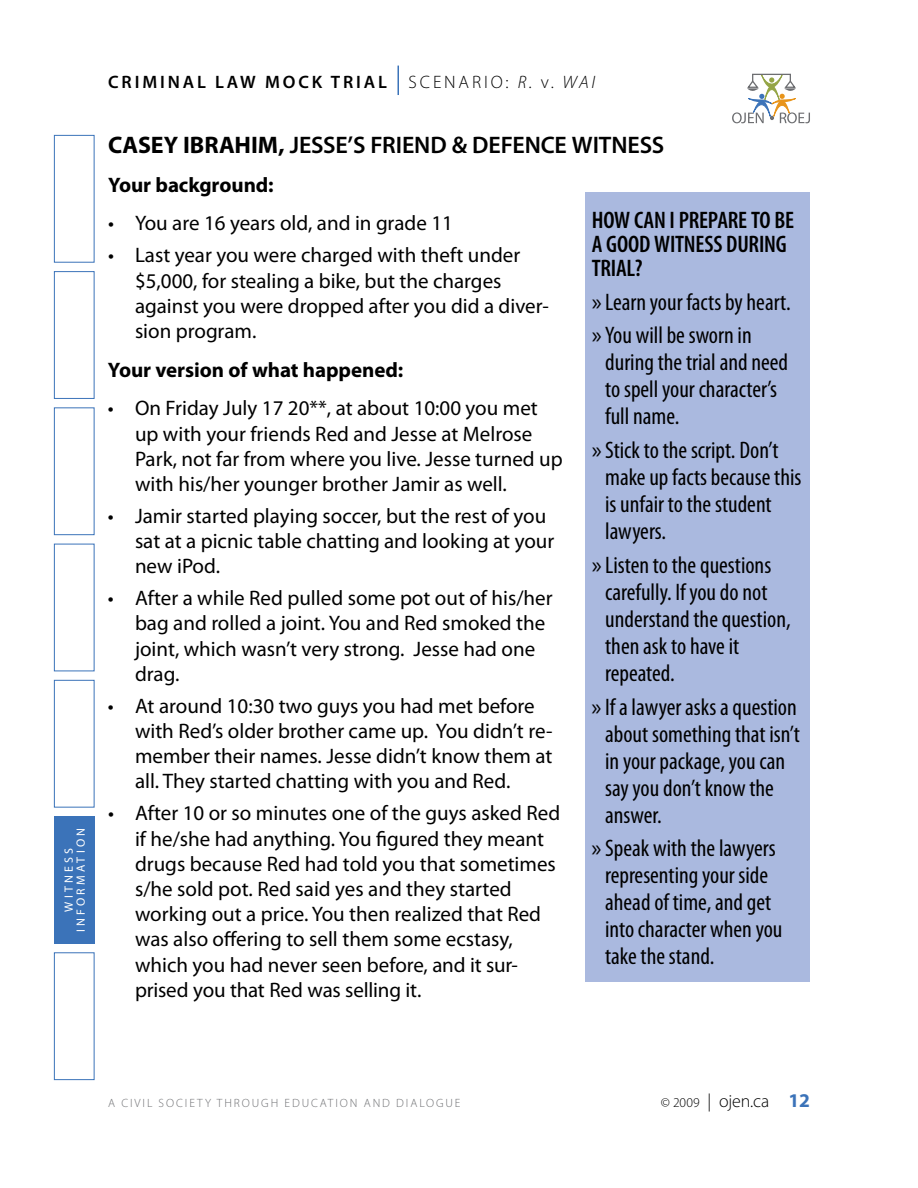
<style>
.page{position:relative;width:918px;height:1188px;background:#fff}
.page>*{position:absolute;margin:0;border:0;box-sizing:border-box;transform-origin:0 0}
.t1{font:condensed 24px/27px "Myriad Pro";color:#000}
.t2{font:600 condensed 24px/24px "Myriad Pro";letter-spacing:-.01em;color:#000}
.t3{font:600 24px "Myriad Pro";letter-spacing:-.005em;color:#000}
.t4{font:700 24px "Myriad Pro";color:#000}
.t5{font:21px/25.2px "Myriad Pro";color:#000}
.t6{font:700 21px "Myriad Pro";letter-spacing:-.005em;color:#000}
.t7{font:600 18px "Myriad Pro";letter-spacing:.16em;color:#000}
.t8{font:300 18px "Myriad Pro";color:#000}
.t9{font:300 12px "Myriad Pro";letter-spacing:.16em;color:#6d6e71}
.t10{font:12px/12px "Myriad Pro";letter-spacing:.265em;color:#fff;text-align:center}
.s1{font-weight:300}
.s2{font-weight:300;font-style:italic}
.s3{font-weight:600}
.s4{font-stretch:normal}
.s5{font-size:13.5px}
.s6{font-weight:700;font-size:19.5px;color:#3b73b9}
</style>
<div class="page">
<svg style="left:732px;top:74px;width:78px;height:50px"></svg>
<svg style="left:398px;top:66px;width:1px;height:29px"></svg>
<div style="left:54px;top:816px;width:40px;height:128px;background:#3b73b9"></div>
<div style="left:54px;top:271px;width:40px;height:128px;border:1px solid #3b73b9"></div>
<div style="left:54px;top:407px;width:40px;height:128px;border:1px solid #3b73b9"></div>
<div style="left:54px;top:544px;width:40px;height:127px;border:1px solid #3b73b9"></div>
<div style="left:54px;top:680px;width:40px;height:128px;border:1px solid #3b73b9"></div>
<div style="left:54px;top:135px;width:40px;height:128px;border:1px solid #3b73b9"></div>
<div style="left:54px;top:952px;width:40px;height:128px;border:1px solid #3b73b9"></div>
<div style="left:585px;top:193px;width:225px;height:789px;background:#aab9df"></div>
<p class="t10" style="left:63px;top:932px;width:105px;rotate:-90deg">witness inform ation</p>
<p class="t7" style="left:108px;top:70px;width:489px">CRIMINAL LAW MOC K TRIAL <span class="s1">SCENA RIO:</span> <span class="s2">R.</span> <span class="s1">V.</span> <span class="s2">Wai</span></p>
<p class="t4" style="left:108px;top:129px;width:30px">Casey</p>
<p class="t4" style="left:183px;top:129px;width:129px">Ibrahim, <span class="s3">JESSE</span></p>
<p class="t3" style="left:348px;top:130px;width:293px">’S FRIEND &amp; DEFENCE WITNESS</p>
<p class="t6" style="left:108px;top:171px;width:167px">Your background:</p>
<p class="t5" style="left:108px;top:210px;width:346px">• You are 16 years old, and in grade 11</p>
<p class="t5" style="left:135px;top:242px;width:416px;text-indent:-27px">• Last year you were charged with theft under $5,000, for stealing a bike, but the charges against you were dropped after you did a diver&shy;sion program.</p>
<p class="t6" style="left:108px;top:356px;width:297px">Your version of what happened:</p>
<p class="t5" style="left:135px;top:395px;width:429px;text-indent:-27px">• On Friday July 17 20**, at about 10:00 you met up with your friends Red and Jesse at Melrose Park, not far from where you live. Jesse turned up with his/her younger brother Jamir as well.</p>
<p class="t5" style="left:135px;top:503px;width:421px;text-indent:-27px">• Jamir started playing soccer, but the rest of you sat at a picnic table chatting and looking at your new iPod.</p>
<p class="t5" style="left:135px;top:585px;width:419px;text-indent:-27px">• After a while Red pulled some pot out of his/her bag and rolled a joint. You and Red smoked the joint, which wasn’t very strong. Jesse had one drag.</p>
<p class="t5" style="left:135px;top:693px;width:419px;text-indent:-27px">• At around 10:30 two guys you had met before with Red’s older brother came up. You didn’t re&shy;member their names. Jesse didn’t know them at all. They started chatting with you and Red.</p>
<p class="t5" style="left:135px;top:800px;width:427px;text-indent:-27px">• After 10 or so minutes one of the guys asked Red if he/she had anything. You figured they meant drugs because Red had told you that sometimes s/he sold pot. Red said yes and they started working out a price. You then realized that Red was also offering to sell them some ecstasy, which you had never seen before, and it sur&shy;prised you that Red was selling it.</p>
<p class="t2" style="left:592px;top:208px;width:204px">HOW CAN I PREPARE TO BE<br>A GOOD WITNESS DURING<br>TRIAL?</p>
<p class="t1" style="left:592px;top:285px;width:201px;line-height:33.8px"><span class="s4">»</span> Learn your facts by heart. <span class="s4">»</span> You will be sworn in</p>
<p class="t1" style="left:605px;top:349px;width:184px">during the trial and need to spell your character’s full name.</p>
<p class="t1" style="left:605px;top:437px;width:198px;text-indent:-13px"><span class="s4">»</span> Stick to the script. Don’t make up facts because this is unfair to the student lawyers.</p>
<p class="t1" style="left:605px;top:551px;width:187px;text-indent:-13px"><span class="s4">»</span> Listen to the questions carefully. If you do not understand the question, then ask to have it repeated.</p>
<p class="t1" style="left:605px;top:693px;width:196px;text-indent:-13px"><span class="s4">»</span> If a lawyer asks a question about something that isn’t in your package, you can say you don’t know the answer.</p>
<p class="t1" style="left:605px;top:835px;width:179px;text-indent:-13px"><span class="s4">»</span> Speak with the lawyers representing your side ahead of time, and get into character when you take the stand.</p>
<p class="t9" style="left:108px;top:1096px;width:354px">A CIVIL SOCIETY THROUGH EDUCATION A ND DIA LOGUE</p>
<p class="t8" style="left:661px;top:1090px;width:151px"><span class="s5">© 2009</span> | OJEN.CA <span class="s6">12</span></p>
</div>
